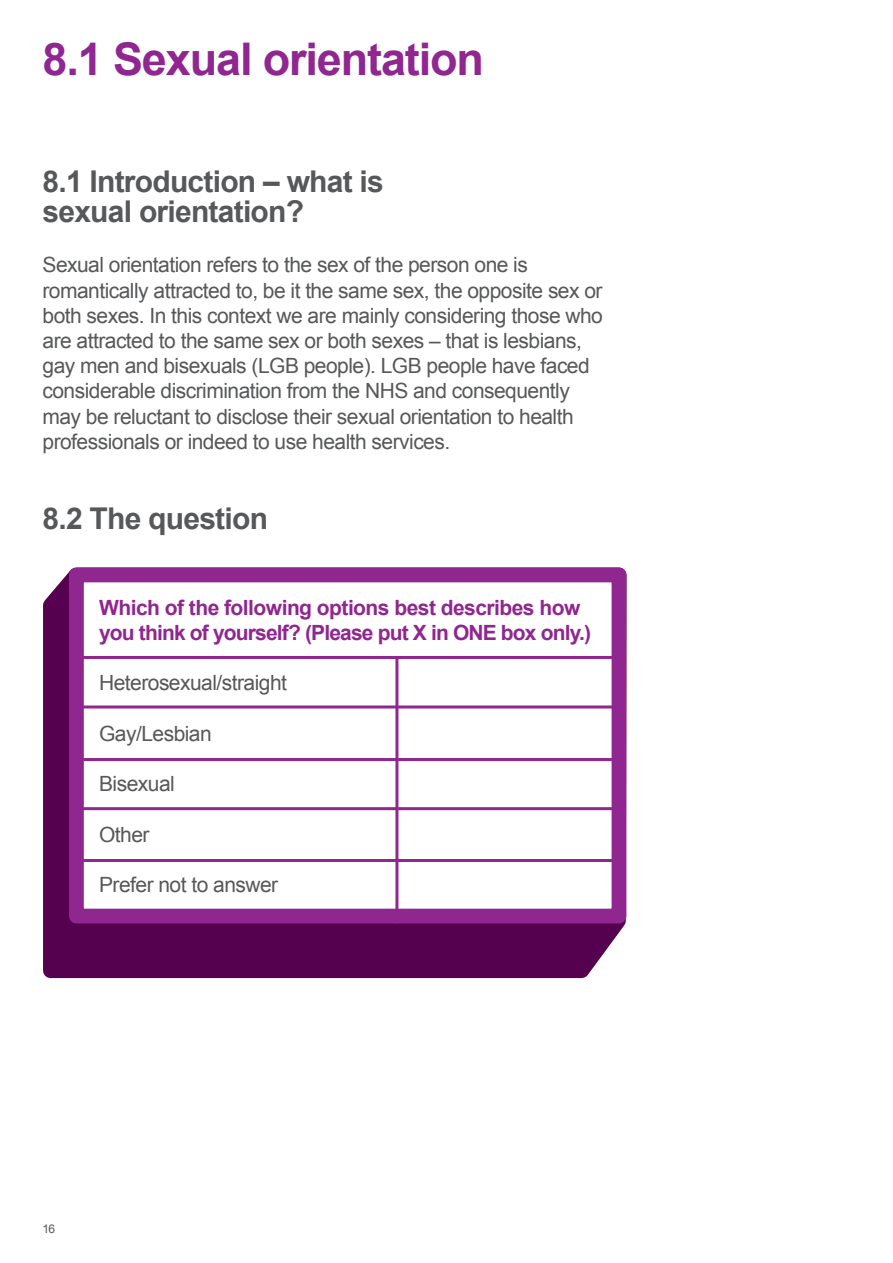
<style>
.page{position:relative;width:893px;height:1263px;background:#fff}
.page>*{position:absolute;margin:0;border:0;box-sizing:border-box;transform-origin:0 0}
.t1{font:700 45px "Arial";letter-spacing:-.025em;color:#90268f}
.t2{font:700 30px/30px "Arial";letter-spacing:-.025em;color:#57585a}
.t3{font:21px/25.2px "Arial";letter-spacing:-.025em;color:#57585a}
.t4{font:700 21px/25.2px "Arial";letter-spacing:-.025em;color:#90268f}
.t5{font:12px "Arial";color:#57585a}
</style>
<div class="page">
<svg style="left:43px;top:572px;width:584px;height:407px;background:#5f0e5a"></svg>
<div style="left:69px;top:567px;width:557px;height:356px;background:#fff;border:15px solid #90268f"></div>
<hr style="left:82px;top:705px;width:538px;height:3px;background:#90268f">
<hr style="left:82px;top:758px;width:538px;height:3px;background:#90268f">
<hr style="left:82px;top:807px;width:538px;height:3px;background:#90268f">
<hr style="left:82px;top:859px;width:538px;height:3px;background:#90268f">
<hr style="left:81px;top:656px;width:542px;height:3px;background:#90268f">
<hr style="left:395px;top:658px;width:3px;height:265px;background:#90268f">
<h1 class="t1" style="left:43px;top:30px;width:443px">8.1 Sexual orientation</h1>
<h2 class="t2" style="left:43px;top:167px;width:343px">8.1 Introduction – what is sexual orientation?</h2>
<p class="t3" style="left:43px;top:253px;width:562px">Sexual orientation refers to the sex of the person one is romantically attracted to, be it the same sex, the opposite sex or both sexes. In this context we are mainly considering those who are attracted to the same sex or both sexes – that is lesbians, gay men and bisexuals (LGB people). LGB people have faced considerable discrimination from the NHS and consequently may be reluctant to disclose their sexual orientation to health professionals or indeed to use health services.</p>
<h2 class="t2" style="left:43px;top:505px;width:227px">8.2 The question</h2>
<p class="t4" style="left:99px;top:595px;width:493px">Which of the following options best describes how you think of yourself? (Please put X in ONE box only.)</p>
<p class="t3" style="left:99px;top:670px;width:189px">Heterosexual/straight</p>
<p class="t3" style="left:99px;top:721px;width:114px">Gay/Lesbian</p>
<p class="t3" style="left:99px;top:771px;width:77px">Bisexual</p>
<p class="t3" style="left:99px;top:822px;width:52px">Other</p>
<p class="t3" style="left:99px;top:872px;width:181px">Prefer not to answer</p>
<p class="t5" style="left:43px;top:1221px;width:14px">16</p>
</div>
